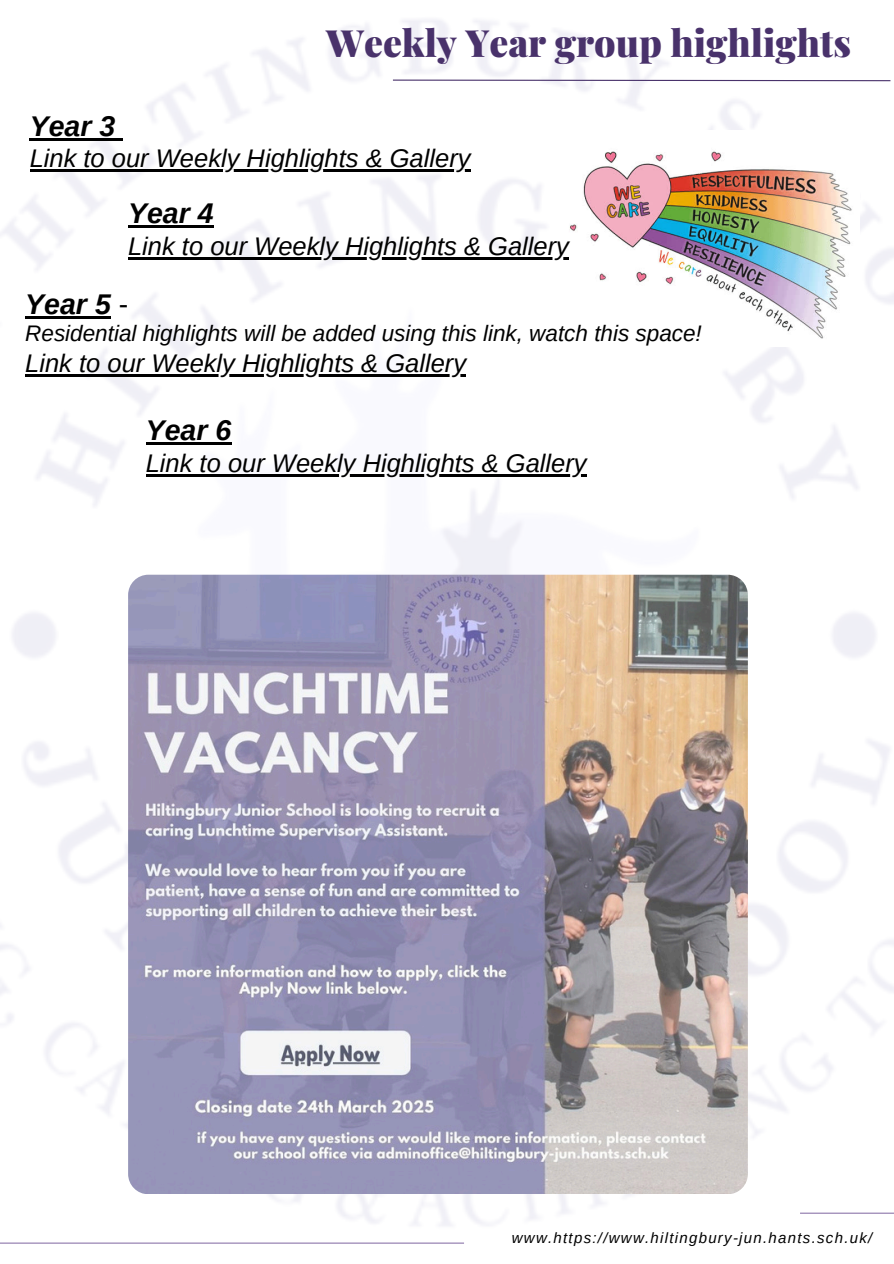
<style>
.page{position:relative;width:894px;height:1264px;background:#fff}
.page>*{position:absolute;margin:0;border:0;box-sizing:border-box;transform-origin:0 0}
.t1{font:900 37.5px "Playfair Display";color:#49326b}
.t2{font:italic 700 28.5px "Arimo";color:#000}
.t3{font:italic 25.5px "Arimo";color:#000}
.t4{font:italic 22.5px "Arimo";color:#000}
.t5{font:italic 15px "Arimo";letter-spacing:.085em;color:#000}
.s1{font-weight:400;font-style:normal}
</style>
<div class="page">
<img style="left:0;top:19px;width:893px;height:1225px">
<svg style="left:391px;top:79px;width:500px;height:3px"></svg>
<img style="left:560px;top:131px;width:299px;height:216px">
<hr style="left:0;top:1242px;width:464px;height:1px;background:#8d77ab">
<hr style="left:799px;top:1212px;width:94px;height:1px;background:#8d77ab">
<hr style="left:30px;top:138px;width:85px;height:2px;background:#000">
<svg style="left:115px;top:138px;width:8px;height:2px"></svg>
<hr style="left:30px;top:170px;width:440px;height:2px;background:#000">
<hr style="left:128px;top:226px;width:86px;height:2px;background:#000">
<hr style="left:128px;top:257px;width:441px;height:2px;background:#000">
<hr style="left:25px;top:316px;width:86px;height:3px;background:#000">
<hr style="left:25px;top:374px;width:441px;height:2px;background:#000">
<hr style="left:146px;top:442px;width:85px;height:3px;background:#000">
<hr style="left:146px;top:474px;width:440px;height:2px;background:#000">
<img style="left:128px;top:574px;width:619px;height:619px;border-radius:20px">
<h1 class="t1" style="left:326px;top:16px;width:526px">Weekly Year group highlights</h1>
<h2 class="t2" style="left:30px;top:110px;width:87px">Year 3</h2>
<p class="t3" style="left:30px;top:144px;width:442px">Link to our Weekly Highlights &amp; Gallery</p>
<h2 class="t2" style="left:128px;top:198px;width:87px">Year 4</h2>
<h3 class="t3" style="left:128px;top:232px;width:442px">Link to our Weekly Highlights &amp; Gallery</h3>
<h2 class="t2" style="left:25px;top:288px;width:104px">Year 5 <span class="s1">-</span></h2>
<h2 class="t4" style="left:25px;top:321px;width:678px">Residential highlights will be added using this link, watch this space!</h2>
<p class="t3" style="left:25px;top:349px;width:442px">Link to our Weekly Highlights &amp; Gallery</p>
<p class="t2" style="left:146px;top:414px;width:87px">Year 6</p>
<p class="t3" style="left:146px;top:449px;width:442px">Link to our Weekly Highlights &amp; Gallery</p>
<p class="t5" style="left:511px;top:1229px;width:362px">www.https://www.hiltingbury-jun.hants.sch.uk/</p>
</div>
